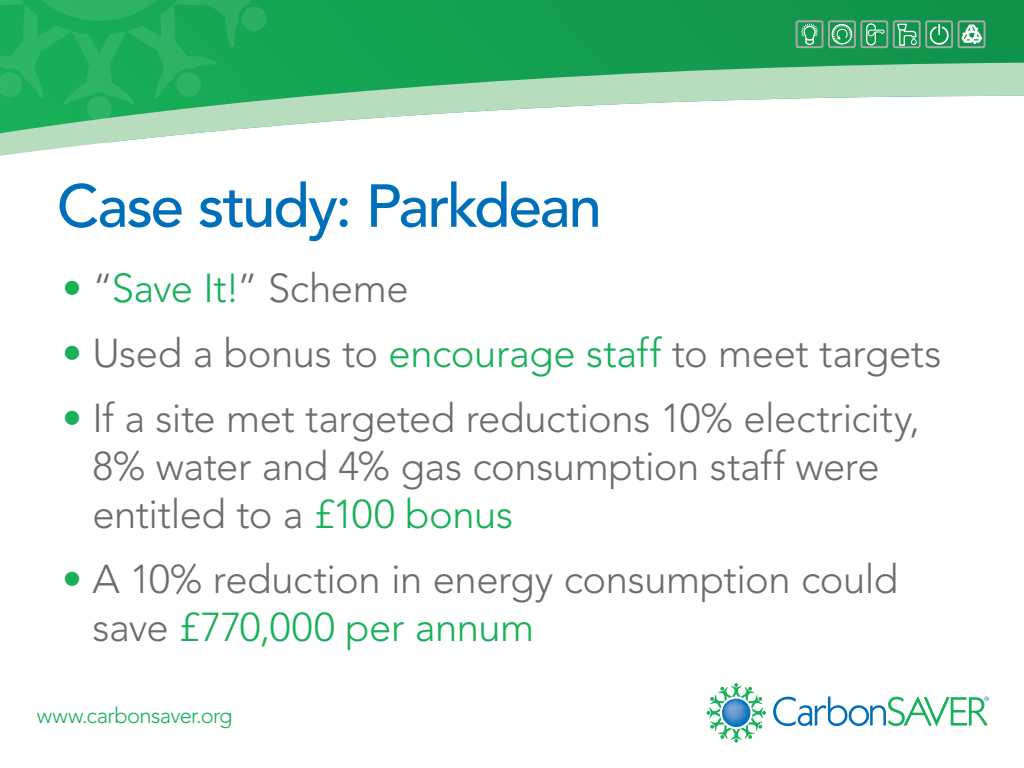
<style>
.page{position:relative;width:1024px;height:768px;background:#fff}
.page>*{position:absolute;margin:0;border:0;box-sizing:border-box;transform-origin:0 0}
.t1{font:500 60px "Avenir LT Std";letter-spacing:-.035em;color:#006fba}
.t2{font:300 40px/48px "Avenir LT Std";letter-spacing:-.01em;color:#6c6d70}
.t3{font:300 40px "Avenir LT Std";letter-spacing:-.015em;color:#18b059}
.t4{font:300 21.9px "Avenir LT Std";letter-spacing:-.03em;color:#18b059}
.s1{color:#6c6d70}
.s2{color:#18b059}
</style>
<div class="page">
<svg style="left:268px;top:0;width:756px;height:63px"></svg>
<svg style="left:0;top:63px;width:1024px;height:93px"></svg>
<div style="left:87px;top:96px;width:25px;height:25px;background:#2eb568;border-radius:50%"></div>
<svg style="left:0;top:0;width:268px;height:105px"></svg>
<svg style="left:773px;top:696px;width:216px;height:30px"></svg>
<svg style="left:706px;top:683px;width:60px;height:60px"></svg>
<svg style="left:801px;top:23px;width:17px;height:22px"></svg>
<div style="left:796px;top:20px;width:27px;height:28px;border:2px solid #a8a9ad;border-radius:2px"></div>
<svg style="left:831px;top:23px;width:22px;height:22px"></svg>
<div style="left:828px;top:20px;width:28px;height:28px;border:2px solid #a8a9ad;border-radius:2px"></div>
<svg style="left:868px;top:29px;width:17px;height:9px"></svg>
<div style="left:866px;top:23px;width:10px;height:22px;border:1px solid #fff;border-radius:4px"></div>
<div style="left:860px;top:20px;width:28px;height:28px;border:2px solid #a8a9ad;border-radius:2px"></div>
<svg style="left:892px;top:19px;width:62px;height:30px"></svg>
<div style="left:958px;top:20px;width:27px;height:28px;border:2px solid #a8a9ad;border-radius:2px"></div>
<svg style="left:962px;top:25px;width:20px;height:19px"></svg>
<p class="t1" style="left:57px;top:171px;width:547px">Case study: Parkdean</p>
<p class="t3" style="left:62px;top:265px;width:348px">• <span class="s1">“</span>Save It!<span class="s1">” Scheme</span></p>
<p class="t2" style="left:62px;top:330px;width:881px"><span class="s2">•</span> Used a bonus to <span class="s2">encourage staff</span> to meet targets</p>
<p class="t2" style="left:92px;top:395px;width:829px;text-indent:-30px"><span class="s2">•</span> If a site met targeted reductions 10% electricity,<br>8% water and 4% gas consumption staff were entitled to a <span class="s2">£100 bonus</span></p>
<p class="t2" style="left:92px;top:556px;width:807px;text-indent:-30px"><span class="s2">•</span> A 10% reduction in energy consumption could save <span class="s2">£770,000 per annum</span></p>
<p class="t4" style="left:37px;top:703px;width:197px">www.carbonsaver.org</p>
</div>
